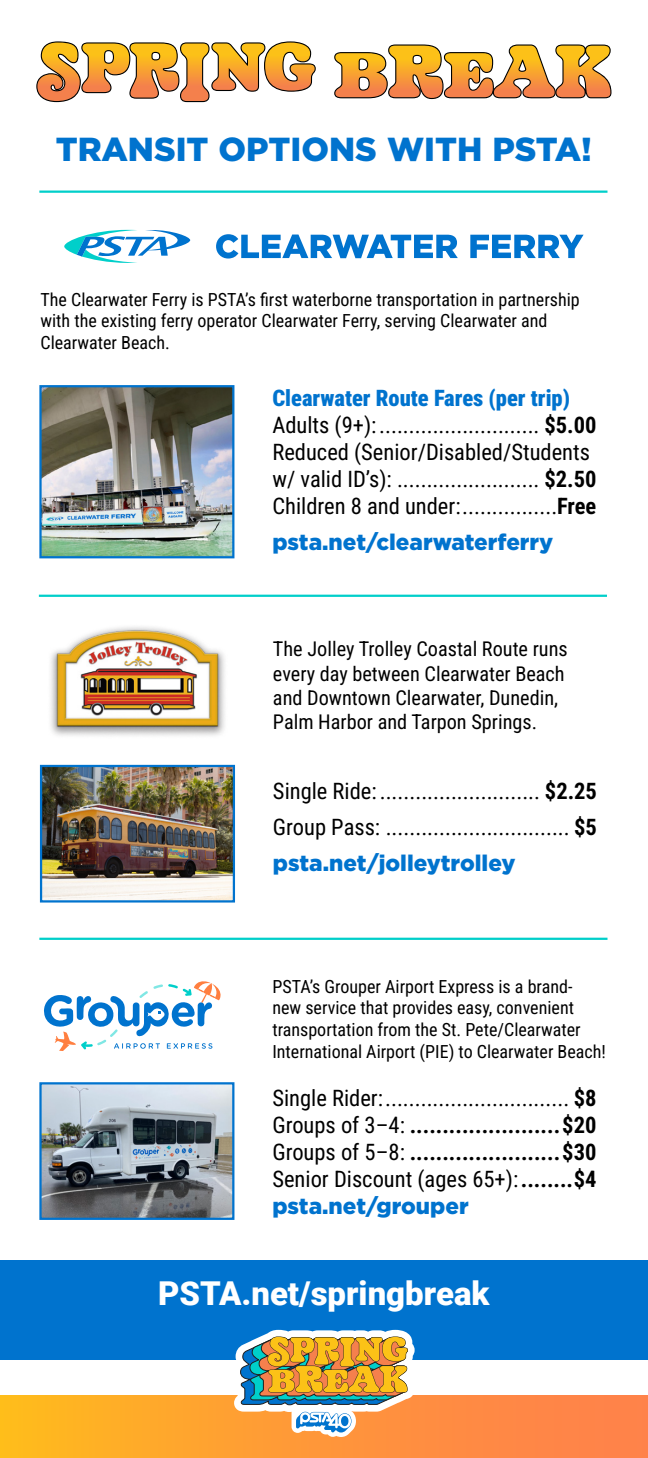
<style>
.page{position:relative;width:648px;height:1458px;background:#fff}
.page>*{position:absolute;margin:0;border:0;box-sizing:border-box;transform-origin:0 0}
.t1{font:900 33.3px "Gotham";color:#0073ce}
.t2{font:900 32.85px "Roboto";color:#fff}
.t3{font:22.5px/27px "Roboto Condensed";color:#000}
.t4{font:700 22.5px "Roboto Condensed";color:#000}
.t5{font:900 22.5px "Gotham";color:#0073ce}
.t6{font:900 22.5px "Roboto Condensed";color:#0073ce}
.t7{font:20.25px/24.3px "Roboto Condensed";color:#000}
.t8{font:18px/21.6px "Roboto Condensed";color:#000}
.s1{font-weight:700}
.s2{font-weight:400}
</style>
<div class="page">
<div style="left:0;top:1261px;width:648px;height:197px;background:#0073ce"></div>
<div style="left:0;top:1394px;width:648px;height:64px;background:linear-gradient(to right,#ffb81f,#ff7b4f)"></div>
<div style="left:0;top:1360px;width:648px;height:34px;background:#fff"></div>
<svg style="left:233px;top:1330px;width:182px;height:107px;background:#c4aa72"></svg>
<svg style="left:334px;top:44px;width:277px;height:55px"></svg>
<svg style="left:36px;top:41px;width:280px;height:61px"></svg>
<svg style="left:64px;top:230px;width:126px;height:33px"></svg>
<svg style="left:216px;top:234px;width:242px;height:25px"></svg>
<svg style="left:470px;top:235px;width:114px;height:23px"></svg>
<img style="left:42px;top:388px;width:189px;height:167px">
<div style="left:39px;top:385px;width:195px;height:173px;border:2px solid #0073ce"></div>
<img style="left:42px;top:1085px;width:189px;height:132px">
<div style="left:39px;top:1082px;width:195px;height:138px;border:2px solid #0073ce"></div>
<svg style="left:44px;top:981px;width:177px;height:70px"></svg>
<hr style="left:39px;top:938px;width:569px;height:2px;background:#00cfca">
<hr style="left:39px;top:595px;width:568px;height:2px;background:#00cfca">
<hr style="left:39px;top:191px;width:569px;height:2px;background:#00cfca">
<img style="left:43px;top:768px;width:189px;height:132px">
<div style="left:40px;top:765px;width:195px;height:138px;border:2px solid #0073ce"></div>
<img style="left:50px;top:627px;width:175px;height:109px">
<p class="t1" style="left:56px;top:127px;width:538px">TRANSIT OPTIONS WITH PSTA!</p>
<p class="t8" style="left:40px;top:288px;width:541px">The Clearwater Ferry is PSTA’s first waterborne transportation in partnership with the existing ferry operator Clearwater Ferry, serving Clearwater and<br>Clearwater Beach.</p>
<p class="t6" style="left:272px;top:382px;width:299px">Clearwater Route Fares (per trip)</p>
<p class="t3" style="left:272px;top:411px;width:325px">Adults (9+):........................... <span class="s1">$5.00</span></p>
<p class="t3" style="left:272px;top:438px;width:325px">Reduced (Senior/Disabled/Students w/ valid ID’s): ........................ <span class="s1">$2.50</span></p>
<p class="t3" style="left:272px;top:492px;width:326px">Children 8 and under:................<span class="s1">Free</span></p>
<p class="t5" style="left:272px;top:527px;width:282px">psta.net/clearwaterferry</p>
<p class="t7" style="left:273px;top:636px;width:296px">The Jolley Trolley Coastal Route runs every day between Clearwater Beach and Downtown Clearwater, Dunedin, Palm Harbor and Tarpon Springs.</p>
<p class="t3" style="left:273px;top:777px;width:325px">Single Ride: ........................... <span class="s1">$2.25</span></p>
<p class="t3" style="left:273px;top:813px;width:325px">Group Pass: ............................... <span class="s1">$5</span></p>
<p class="t5" style="left:273px;top:848px;width:244px">psta.net/jolleytrolley</p>
<p class="t8" style="left:272px;top:975px;width:335px">PSTA’s Grouper Airport Express is a brand-<br>new service that provides easy, convenient transportation from the St. Pete/Clearwater International Airport (PIE) to Clearwater Beach!</p>
<p class="t3" style="left:272px;top:1083px;width:325px">Single Rider:............................... <span class="s1">$8</span></p>
<p class="t4" style="left:272px;top:1109px;width:325px"><span class="s2">Groups of 3–4:</span> .......................$20</p>
<p class="t4" style="left:272px;top:1136px;width:325px"><span class="s2">Groups of 5–8:</span> .......................$30</p>
<p class="t3" style="left:272px;top:1164px;width:325px">Senior Discount (ages 65+):<span class="s1">........$4</span></p>
<p class="t5" style="left:272px;top:1190px;width:198px">psta.net/grouper</p>
<h2 class="t2" style="left:158px;top:1270px;width:333px">PSTA.net/springbreak</h2>
</div>
